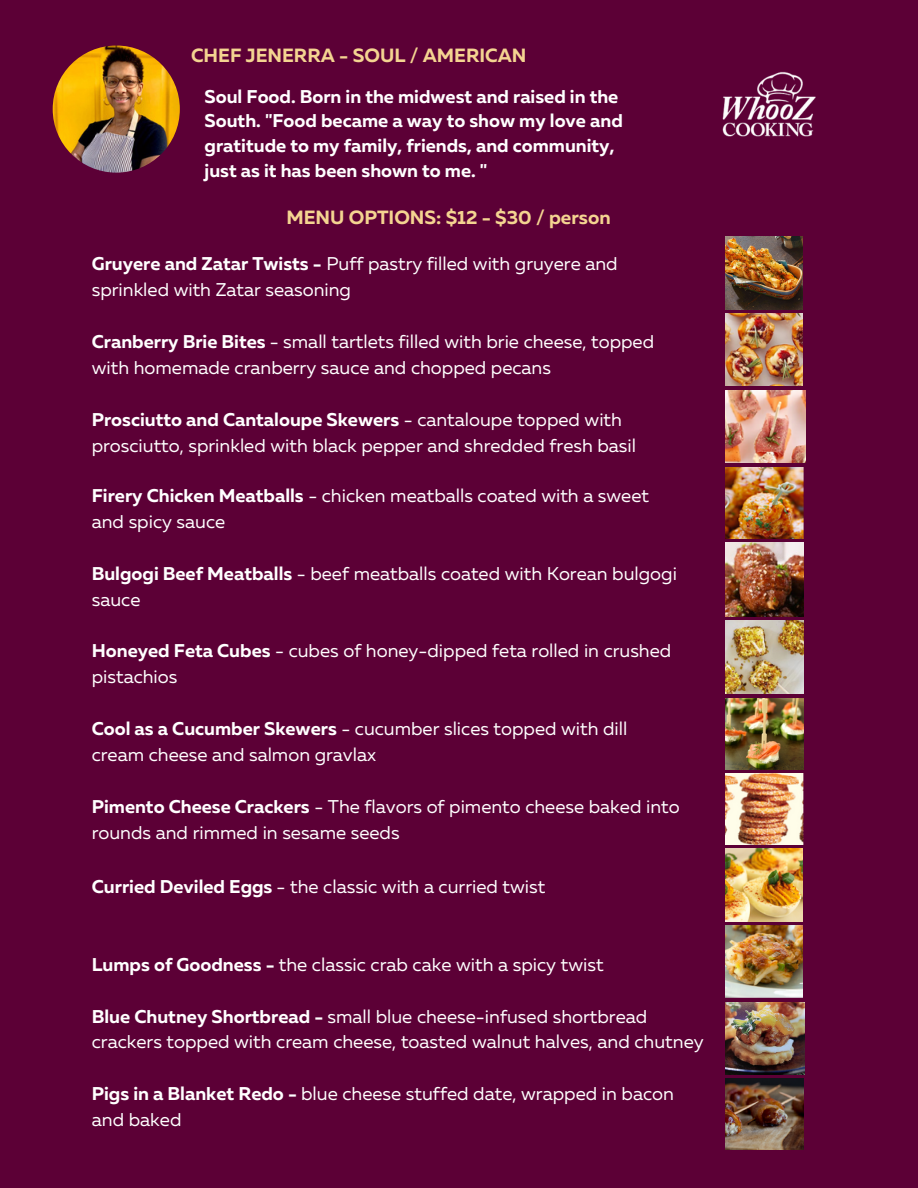
<style>
.page{position:relative;width:918px;height:1188px;background:#5c0036}
.page>*{position:absolute;margin:0;border:0;box-sizing:border-box;transform-origin:0 0}
.t1{font:700 19.2px "Muller";color:#f4d491}
.t2{font:18.45px/25.8px "Muller";color:#fff}
.t3{font:700 18.45px/24.8px "Muller";color:#fff}
.s1{font-weight:700}
</style>
<div class="page">
<img style="left:726px;top:237px;width:77px;height:72px">
<img style="left:726px;top:467px;width:78px;height:71px">
<img style="left:726px;top:314px;width:77px;height:72px">
<img style="left:726px;top:390px;width:79px;height:73px">
<img style="left:726px;top:774px;width:77px;height:70px">
<img style="left:726px;top:543px;width:78px;height:73px">
<img style="left:726px;top:620px;width:78px;height:74px">
<img style="left:726px;top:698px;width:78px;height:71px">
<img style="left:726px;top:849px;width:77px;height:72px">
<img style="left:726px;top:1079px;width:78px;height:71px">
<img style="left:726px;top:926px;width:77px;height:72px">
<img style="left:726px;top:1002px;width:79px;height:72px">
<img style="left:722px;top:71px;width:94px;height:66px">
<img style="left:53px;top:46px;width:127px;height:127px;border-radius:50%">
<p class="t1" style="left:191px;top:47px;width:337px">CHEF JENERRA - SOUL / AMERICAN</p>
<p class="t3" style="left:205px;top:85px;width:420px">Soul Food. Born in the midwest and raised in the South. "Food became a way to show my love and gratitude to my family, friends, and community, just as it has been shown to me. "</p>
<p class="t1" style="left:286px;top:209px;width:326px">MENU OPTIONS: $12 - $30 / person</p>
<p class="t2" style="left:92px;top:253px;width:527px"><span class="s1">Gruyere and Zatar Twists -</span> Puff pastry filled with gruyere and sprinkled with Zatar seasoning</p>
<p class="t2" style="left:92px;top:330px;width:564px"><span class="s1">Cranberry Brie Bites</span> - small tartlets filled with brie cheese, topped with homemade cranberry sauce and chopped pecans</p>
<p class="t2" style="left:92px;top:408px;width:546px"><span class="s1">Prosciutto and Cantaloupe Skewers</span> - cantaloupe topped with prosciutto, sprinkled with black pepper and shredded fresh basil</p>
<p class="t2" style="left:92px;top:484px;width:559px"><span class="s1">Firery Chicken Meatballs</span> - chicken meatballs coated with a sweet and spicy sauce</p>
<p class="t2" style="left:92px;top:562px;width:587px"><span class="s1">Bulgogi Beef Meatballs</span> - beef meatballs coated with Korean bulgogi sauce</p>
<p class="t2" style="left:92px;top:640px;width:581px"><span class="s1">Honeyed Feta Cubes</span> - cubes of honey-dipped feta rolled in crushed pistachios</p>
<p class="t2" style="left:92px;top:717px;width:537px"><span class="s1">Cool as a Cucumber Skewers</span> - cucumber slices topped with dill cream cheese and salmon gravlax</p>
<p class="t2" style="left:92px;top:795px;width:589px"><span class="s1">Pimento Cheese Crackers</span> - The flavors of pimento cheese baked into rounds and rimmed in sesame seeds</p>
<p class="t2" style="left:92px;top:875px;width:455px"><span class="s1">Curried Deviled Eggs</span> - the classic with a curried twist</p>
<p class="t2" style="left:92px;top:953px;width:513px"><span class="s1">Lumps of Goodness -</span> the classic crab cake with a spicy twist</p>
<p class="t2" style="left:92px;top:1005px;width:613px"><span class="s1">Blue Chutney Shortbread -</span> small blue cheese-infused shortbread crackers topped with cream cheese, toasted walnut halves, and chutney</p>
<p class="t2" style="left:92px;top:1082px;width:584px"><span class="s1">Pigs in a Blanket Redo -</span> blue cheese stuffed date, wrapped in bacon and baked</p>
</div>
